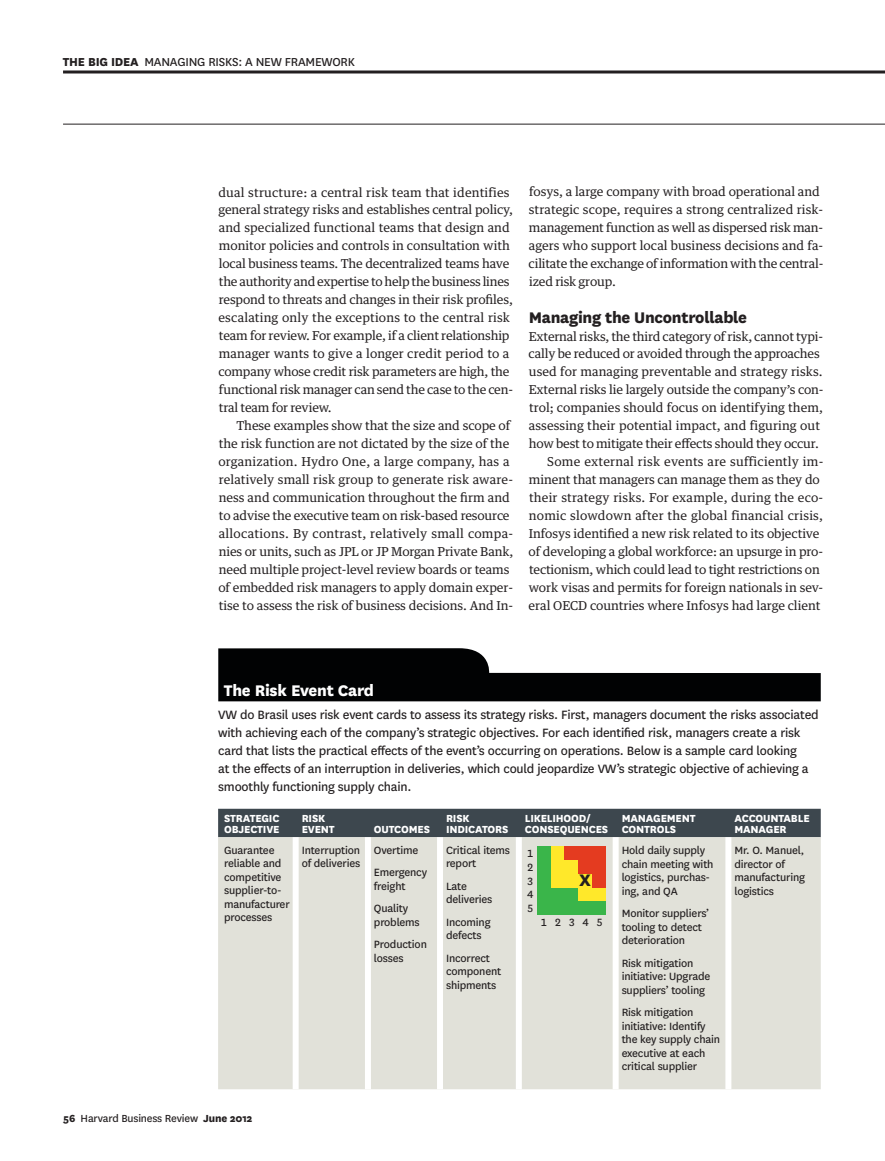
<style>
.page{position:relative;width:885px;height:1161px;background:#fff}
.page>*{position:absolute;margin:0;border:0;box-sizing:border-box;transform-origin:0 0}
.t1{font:800 19.5px "National HBR";color:#231f20}
.t2{font:800 18px "National HBR";letter-spacing:-.015em;color:#231f20}
.t3{font:800 18px "National HBR";color:#fff}
.t4{font:14.1px/18px "National HBR";letter-spacing:-.015em;color:#231f20}
.t5{font:13.5px "National HBR";letter-spacing:-.015em;color:#231f20}
.t6{font:12.3px/18px "Guardian Text Egyp HBR";letter-spacing:-.005em;color:#231f20}
.t7{font:12.3px/13.5px "National HBR";letter-spacing:-.015em;color:#231f20}
.t8{font:12.3px "Guardian Text Egyp HBR";letter-spacing:.015em;color:#231f20}
.t9{font:12.3px "Guardian Text Egyp HBR";letter-spacing:.02em;color:#231f20}
.t10{font:800 12px/10.5px "National HBR";letter-spacing:-.015em;color:#fff}
.t11{font:12px "National HBR";letter-spacing:-.015em;color:#231f20}
.s1{font-weight:800}
</style>
<div class="page">
<svg style="left:218px;top:648px;width:602px;height:53px"></svg>
<div style="left:218px;top:809px;width:602px;height:28px;background:#3d474e"></div>
<div style="left:218px;top:837px;width:602px;height:252px;background:#e1e1d9"></div>
<div style="left:292px;top:837px;width:6px;height:252px;background:#fff"></div>
<div style="left:365px;top:837px;width:6px;height:252px;background:#fff"></div>
<div style="left:437px;top:837px;width:6px;height:252px;background:#fff"></div>
<div style="left:515px;top:837px;width:6px;height:252px;background:#fff"></div>
<div style="left:612px;top:837px;width:6px;height:252px;background:#fff"></div>
<div style="left:725px;top:837px;width:6px;height:252px;background:#fff"></div>
<div style="left:537px;top:846px;width:13px;height:14px;background:#3ab54a"></div>
<div style="left:550px;top:846px;width:14px;height:14px;background:#ffe82a"></div>
<div style="left:564px;top:846px;width:14px;height:14px;background:#e43b20"></div>
<div style="left:578px;top:846px;width:14px;height:14px;background:#e43b20"></div>
<div style="left:592px;top:846px;width:13px;height:14px;background:#e43b20"></div>
<div style="left:537px;top:860px;width:13px;height:14px;background:#3ab54a"></div>
<div style="left:550px;top:860px;width:14px;height:14px;background:#ffe82a"></div>
<div style="left:564px;top:860px;width:14px;height:14px;background:#ffe82a"></div>
<div style="left:578px;top:860px;width:14px;height:14px;background:#e43b20"></div>
<div style="left:592px;top:860px;width:13px;height:14px;background:#e43b20"></div>
<div style="left:537px;top:874px;width:13px;height:13px;background:#3ab54a"></div>
<div style="left:550px;top:874px;width:14px;height:13px;background:#ffe82a"></div>
<div style="left:564px;top:874px;width:14px;height:13px;background:#ffe82a"></div>
<div style="left:578px;top:874px;width:14px;height:13px;background:#ffe82a"></div>
<div style="left:592px;top:874px;width:13px;height:13px;background:#e43b20"></div>
<div style="left:537px;top:888px;width:13px;height:13px;background:#3ab54a"></div>
<div style="left:550px;top:888px;width:14px;height:13px;background:#3ab54a"></div>
<div style="left:564px;top:888px;width:14px;height:13px;background:#3ab54a"></div>
<div style="left:578px;top:888px;width:14px;height:13px;background:#ffe82a"></div>
<div style="left:592px;top:888px;width:13px;height:13px;background:#ffe82a"></div>
<div style="left:537px;top:902px;width:13px;height:13px;background:#3ab54a"></div>
<div style="left:550px;top:902px;width:14px;height:13px;background:#3ab54a"></div>
<div style="left:564px;top:902px;width:14px;height:13px;background:#3ab54a"></div>
<div style="left:578px;top:902px;width:14px;height:13px;background:#3ab54a"></div>
<div style="left:592px;top:902px;width:13px;height:13px;background:#3ab54a"></div>
<hr style="left:63px;top:124px;width:821px;height:1px;background:#231f20">
<svg style="left:63px;top:70px;width:821px;height:4px;background:#595657"></svg>
<p class="t5" style="left:63px;top:53px;width:293px"><span class="s1">THE BIG IDEA</span> Managing Risks: A N ew Fram ework</p>
<p class="t6" style="left:218px;top:182px;width:293px">dual structure: a central risk team that identifies</p>
<p class="t6" style="left:218px;top:200px;width:296px">general strategy risks and establishes central policy,</p>
<p class="t6" style="left:219px;top:218px;width:293px">and specialized functional teams that design and</p>
<p class="t6" style="left:219px;top:236px;width:292px">monitor policies and controls in consultation with</p>
<p class="t6" style="left:219px;top:254px;width:292px">local business teams. The decentralized teams have</p>
<p class="t6" style="left:219px;top:272px;width:292px">the authority and expertise to help the business lines</p>
<p class="t6" style="left:219px;top:290px;width:295px">respond to threats and changes in their risk profiles,</p>
<p class="t6" style="left:218px;top:308px;width:293px">escalating only the exceptions to the central risk</p>
<p class="t6" style="left:219px;top:326px;width:292px">team for review. For example, if a client relationship</p>
<p class="t6" style="left:219px;top:344px;width:292px">manager wants to give a longer credit period to a</p>
<p class="t6" style="left:218px;top:362px;width:292px">company whose credit risk parameters are high, the</p>
<p class="t6" style="left:219px;top:380px;width:295px">functional risk manager can send the case to the cen-</p>
<p class="t6" style="left:219px;top:398px;width:114px">tral team for review.</p>
<p class="t6" style="left:236px;top:416px;width:275px">These examples show that the size and scope of</p>
<p class="t6" style="left:219px;top:434px;width:292px">the risk function are not dictated by the size of the</p>
<p class="t8" style="left:218px;top:452px;width:292px">organization. Hydro One, a large company, has a</p>
<p class="t6" style="left:219px;top:470px;width:296px">relatively small risk group to generate risk aware-</p>
<p class="t6" style="left:219px;top:488px;width:292px">ness and communication throughout the firm and</p>
<p class="t6" style="left:219px;top:506px;width:292px">to advise the executive team on risk-based resource</p>
<p class="t9" style="left:219px;top:524px;width:296px">allocations. By contrast, relatively small compa-</p>
<p class="t6" style="left:219px;top:542px;width:296px">nies or units, such as JPL or JP Morgan Private Bank,</p>
<p class="t6" style="left:219px;top:560px;width:292px">need multiple project-level review boards or teams</p>
<p class="t6" style="left:218px;top:578px;width:296px">of embedded risk managers to apply domain exper-</p>
<p class="t6" style="left:219px;top:596px;width:296px">tise to assess the risk of business decisions. And In-</p>
<p class="t6" style="left:528px;top:182px;width:296px">fosys, a large company with broad operational and strategic scope, requires a strong centralized risk&shy;management function as well as dispersed risk man&shy;agers who support local business decisions and fa&shy;cilitate the exchange of information with the central&shy;ized risk group.</p>
<p class="t2" style="left:528px;top:304px;width:220px">MANAGING THE UNCONTROLLABLE</p>
<p class="t6" style="left:528px;top:326px;width:296px">External risks, the third category of risk, cannot typi-</p>
<p class="t6" style="left:528px;top:344px;width:292px">cally be reduced or avoided through the approaches</p>
<p class="t6" style="left:528px;top:362px;width:295px">used for managing preventable and strategy risks.</p>
<p class="t6" style="left:528px;top:380px;width:296px">External risks lie largely outside the company’s con-</p>
<p class="t6" style="left:529px;top:398px;width:295px">trol; companies should focus on identifying them,</p>
<p class="t6" style="left:528px;top:416px;width:293px">assessing their potential impact, and figuring out</p>
<p class="t6" style="left:528px;top:434px;width:291px">how best to mitigate their effects should they occur.</p>
<p class="t8" style="left:547px;top:452px;width:278px">Some external risk events are sufficiently im-</p>
<p class="t6" style="left:528px;top:470px;width:292px">minent that managers can manage them as they do</p>
<p class="t8" style="left:529px;top:488px;width:296px">their strategy risks. For example, during the eco-</p>
<p class="t8" style="left:528px;top:506px;width:295px">nomic slowdown after the global financial crisis,</p>
<p class="t6" style="left:528px;top:524px;width:292px">Infosys identified a new risk related to its objective</p>
<p class="t6" style="left:528px;top:542px;width:296px">of developing a global workforce: an upsurge in pro-</p>
<p class="t6" style="left:529px;top:560px;width:292px">tectionism, which could lead to tight restrictions on</p>
<p class="t6" style="left:528px;top:578px;width:296px">work visas and permits for foreign nationals in sev-</p>
<p class="t6" style="left:528px;top:596px;width:293px">eral OECD countries where Infosys had large client</p>
<p class="t3" style="left:224px;top:678px;width:152px">THE RISK EVENT CARD</p>
<p class="t4" style="left:218px;top:704px;width:601px">VW do Brasil uses risk event cards to assess its strategy risks. First, managers document the risks associated with achieving each of the company’s strategic objectives. For each identified risk, managers create a risk card that lists the practical effects of the event’s occurring on operations. Below is a sample card looking<br>at the effects of an interruption in deliveries, which could jeopardize VW’s strategic objective of achieving a smoothly functioning supply chain.</p>
<p class="t10" style="left:224px;top:812px;width:57px">STRATEGIC<br>OBJECTIVE</p>
<p class="t10" style="left:301px;top:812px;width:34px">RISK<br>EVENT</p>
<p class="t10" style="left:374px;top:823px;width:57px">OUTCOM ES</p>
<p class="t10" style="left:446px;top:812px;width:63px">RISK<br>INDICATORS</p>
<p class="t10" style="left:524px;top:812px;width:84px">LIKELIHOOD/<br>CONSEQUENCES</p>
<p class="t10" style="left:621px;top:812px;width:74px">MANAGEMENT<br>CO NTROLS</p>
<p class="t10" style="left:734px;top:812px;width:77px">ACCOU NTABL E<br>MANAGER</p>
<p class="t7" style="left:224px;top:843px;width:67px">Guarantee reliable and competitive supplier-to&shy;manufacturer processes</p>
<p class="t7" style="left:301px;top:843px;width:60px">I nterruption of deliveries</p>
<p class="t7" style="left:374px;top:838px;width:55px;line-height:22.5px">Overtime<br>Emergency</p>
<p class="t7" style="left:446px;top:843px;width:66px">Critical items report</p>
<p class="t7" style="left:446px;top:879px;width:48px">Late deliveries</p>
<p class="t7" style="left:446px;top:915px;width:46px">I ncoming defects</p>
<p class="t7" style="left:446px;top:951px;width:57px">I ncorrect component shipments</p>
<p class="t7" style="left:621px;top:843px;width:93px">Hold daily supply chain meeting with logistics, purchas&shy;ing, and QA</p>
<p class="t7" style="left:621px;top:906px;width:89px">Monitor suppliers’ tooling to detect deterioration</p>
<p class="t7" style="left:621px;top:955px;width:90px">Risk mitigation initiative: Upgrade suppliers’ tooling</p>
<p class="t7" style="left:621px;top:1005px;width:100px">Risk mitigation initiative: I dentify the key supply chain executive at each critical supplier</p>
<p class="t7" style="left:734px;top:843px;width:72px">Mr. O. Manuel, director of manufacturing logistics</p>
<p class="t7" style="left:526px;top:846px;width:9px">1</p>
<p class="t7" style="left:526px;top:859px;width:9px;text-align:justify">2<br>3<br>4<br>5</p>
<p class="t1" style="left:579px;top:866px;width:13px">X</p>
<p class="t7" style="left:374px;top:874px;width:36px;line-height:22.5px">freight<br>Quality</p>
<p class="t7" style="left:374px;top:910px;width:54px;line-height:22.5px">problems<br>Production</p>
<p class="t7" style="left:374px;top:951px;width:31px">losses</p>
<p class="t7" style="left:540px;top:915px;width:64px">12345</p>
<p class="t11" style="left:63px;top:1110px;width:191px"><span class="s1">56</span> Harvard Business Review <span class="s1">JUNE 2012</span></p>
</div>
